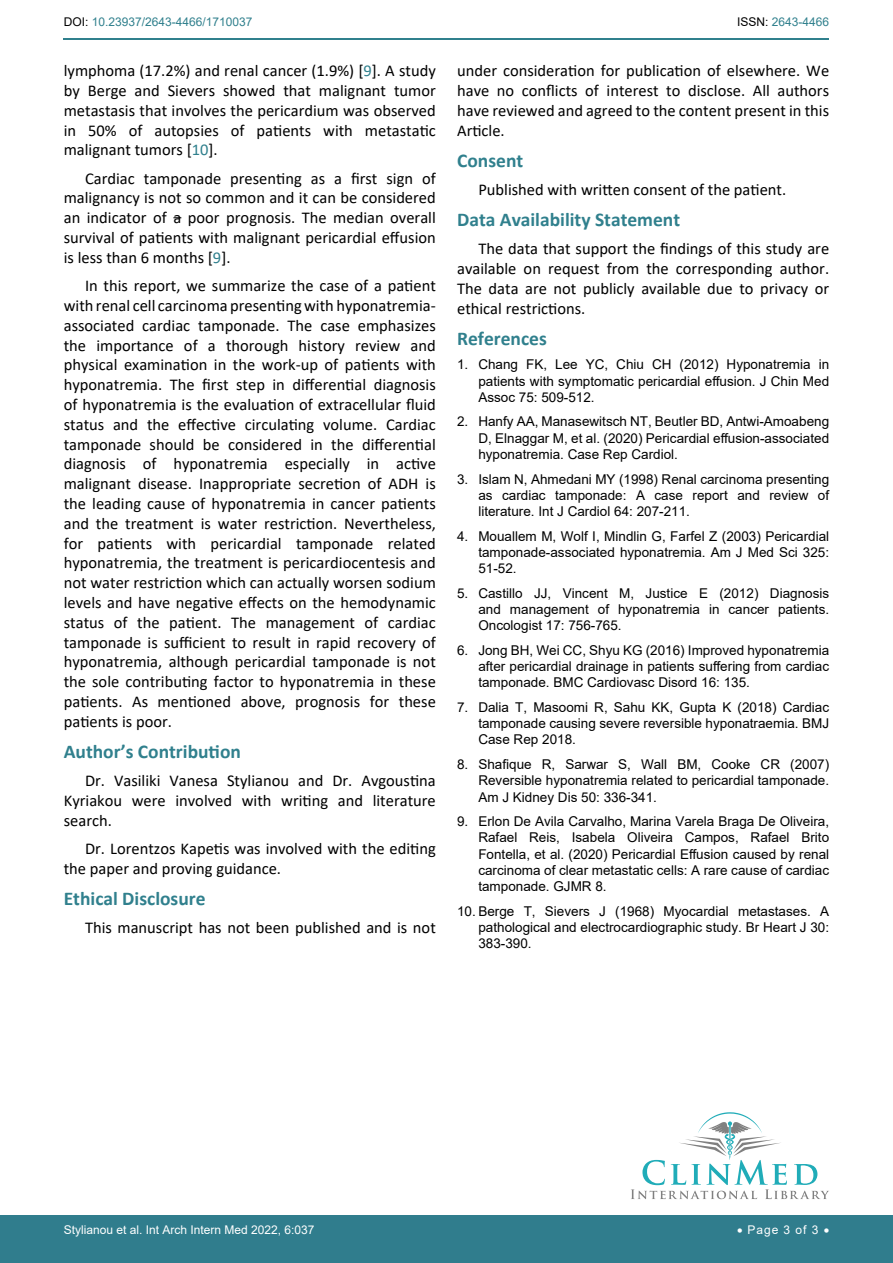
<style>
.page{position:relative;width:893px;height:1263px;background:#fff}
.page>*{position:absolute;margin:0;border:0;box-sizing:border-box;transform-origin:0 0}
.t1{font:700 19.5px "Calibri";color:#30808d}
.t2{font:16.5px/19.8px "Calibri";color:#000;text-align:justify}
.t3{font:13.5px/16.2px "Arial";color:#000;text-align:justify}
.t4{font:12px "Arial";color:#fff}
.t5{font:12px "Arial";color:#30808d}
.s1{color:#000}
.s2{color:#30808d}
</style>
<div class="page">
<div style="left:0;top:1215px;width:893px;height:48px;background:#307d8d"></div>
<hr style="left:64px;top:38px;width:765px;height:2px;background:#30808d">
<svg style="left:631px;top:1112px;width:198px;height:87px"></svg>
<p class="t5" style="left:64px;top:14px;width:190px"><span class="s1">DOI:</span> 10.23937/2643-4466/1710037</p>
<p class="t5" style="left:737px;top:14px;width:94px"><span class="s1">ISSN:</span> 2643-4466</p>
<p class="t2" style="left:64px;top:60px;width:374px">lymphoma (17.2%) and renal cancer (1.9%) [<span class="s2">9</span>]. A study by Berge and Sievers showed that malignant tumor metastasis that involves the pericardium was observed in 50% of autopsies of patients with metastatic malignant tumors [<span class="s2">10</span>].</p>
<p class="t2" style="left:64px;top:168px;width:374px;text-indent:21px">Cardiac tamponade presenting as a first sign of malignancy is not so common and it can be considered an indicator of a poor prognosis. The median overall survival of patients with malignant pericardial effusion is less than 6 months [<span class="s2">9</span>].</p>
<p class="t2" style="left:64px;top:275px;width:374px;text-indent:21px">In this report, we summarize the case of a patient with renal cell carcinoma presenting with hyponatremia&shy;associated cardiac tamponade. The case emphasizes the importance of a thorough history review and physical examination in the work-up of patients with hyponatremia. The first step in differential diagnosis of hyponatremia is the evaluation of extracellular fluid status and the effective circulating volume. Cardiac tamponade should be considered in the differential diagnosis of hyponatremia especially in active malignant disease. Inappropriate secretion of ADH is the leading cause of hyponatremia in cancer patients and the treatment is water restriction. Nevertheless, for patients with pericardial tamponade related hyponatremia, the treatment is pericardiocentesis and not water restriction which can actually worsen sodium levels and have negative effects on the hemodynamic status of the patient. The management of cardiac tamponade is sufficient to result in rapid recovery of hyponatremia, although pericardial tamponade is not the sole contributing factor to hyponatremia in these patients. As mentioned above, prognosis for these patients is poor.</p>
<p class="t1" style="left:64px;top:738px;width:179px">Author’s Contribution</p>
<p class="t2" style="left:64px;top:770px;width:374px;text-indent:21px">Dr. Vasiliki Vanesa Stylianou and Dr. Avgoustina Kyriakou were involved with writing and literature search.</p>
<p class="t2" style="left:64px;top:838px;width:374px;text-indent:21px">Dr. Lorentzos Kapetis was involved with the editing the paper and proving guidance.</p>
<p class="t1" style="left:64px;top:885px;width:143px">Ethical Disclosure</p>
<p class="t2" style="left:85px;top:917px;width:352px">This manuscript has not been published and is not</p>
<p class="t2" style="left:457px;top:60px;width:374px">under consideration for publication of elsewhere. We have no conflicts of interest to disclose. All authors have reviewed and agreed to the content present in this Article.</p>
<p class="t1" style="left:457px;top:146px;width:68px">Consent</p>
<p class="t2" style="left:478px;top:179px;width:309px">Published with written consent of the patient.</p>
<p class="t1" style="left:457px;top:206px;width:225px">Data Availability Statement</p>
<p class="t2" style="left:457px;top:238px;width:374px;text-indent:21px">The data that support the findings of this study are available on request from the corresponding author.<br>The data are not publicly available due to privacy or ethical restrictions.</p>
<p class="t1" style="left:457px;top:324px;width:91px">References</p>
<p class="t3" style="left:478px;top:356px;width:352px;text-indent:-21px">1. Chang FK, Lee YC, Chiu CH (2012) Hyponatremia in patients with symptomatic pericardial effusion. J Chin Med Assoc 75: 509-512.</p>
<p class="t3" style="left:478px;top:413px;width:352px;text-indent:-21px">2. Hanfy AA, Manasewitsch NT, Beutler BD, Antwi-Amoabeng D, Elnaggar M, et al. (2020) Pericardial effusion-associated hyponatremia. Case Rep Cardiol.</p>
<p class="t3" style="left:478px;top:471px;width:352px;text-indent:-21px">3. Islam N, Ahmedani MY (1998) Renal carcinoma presenting as cardiac tamponade: A case report and review of literature. Int J Cardiol 64: 207-211.</p>
<p class="t3" style="left:478px;top:528px;width:352px;text-indent:-21px">4. Mouallem M, Wolf I, Mindlin G, Farfel Z (2003) Pericardial tamponade-associated hyponatremia. Am J Med Sci 325:<br>51-52.</p>
<p class="t3" style="left:478px;top:585px;width:352px;text-indent:-21px">5. Castillo JJ, Vincent M, Justice E (2012) Diagnosis and management of hyponatremia in cancer patients.<br>Oncologist 17: 756-765.</p>
<p class="t3" style="left:478px;top:642px;width:352px;text-indent:-21px">6. Jong BH, Wei CC, Shyu KG (2016) Improved hyponatremia after pericardial drainage in patients suffering from cardiac tamponade. BMC Cardiovasc Disord 16: 135.</p>
<p class="t3" style="left:478px;top:699px;width:352px;text-indent:-21px">7. Dalia T, Masoomi R, Sahu KK, Gupta K (2018) Cardiac tamponade causing severe reversible hyponatraemia. BMJ Case Rep 2018.</p>
<p class="t3" style="left:478px;top:756px;width:352px;text-indent:-21px">8. Shafique R, Sarwar S, Wall BM, Cooke CR (2007)<br>Reversible hyponatremia related to pericardial tamponade.<br>Am J Kidney Dis 50: 336-341.</p>
<p class="t3" style="left:478px;top:813px;width:352px;text-indent:-21px">9. Erlon De Avila Carvalho, Marina Varela Braga De Oliveira, Rafael Reis, Isabela Oliveira Campos, Rafael Brito Fontella, et al. (2020) Pericardial Effusion caused by renal carcinoma of clear metastatic cells: A rare cause of cardiac tamponade. GJMR 8.</p>
<p class="t3" style="left:478px;top:903px;width:352px;text-indent:-21px">10. Berge T, Sievers J (1968) Myocardial metastases. A pathological and electrocardiographic study. Br Heart J 30:<br>383-390.</p>
<p class="t4" style="left:64px;top:1221px;width:252px">Stylianou et al. Int Arch Intern Med 2022, 6:037</p>
<p class="t4" style="left:737px;top:1221px;width:94px">• Page 3 of 3 •</p>
</div>
